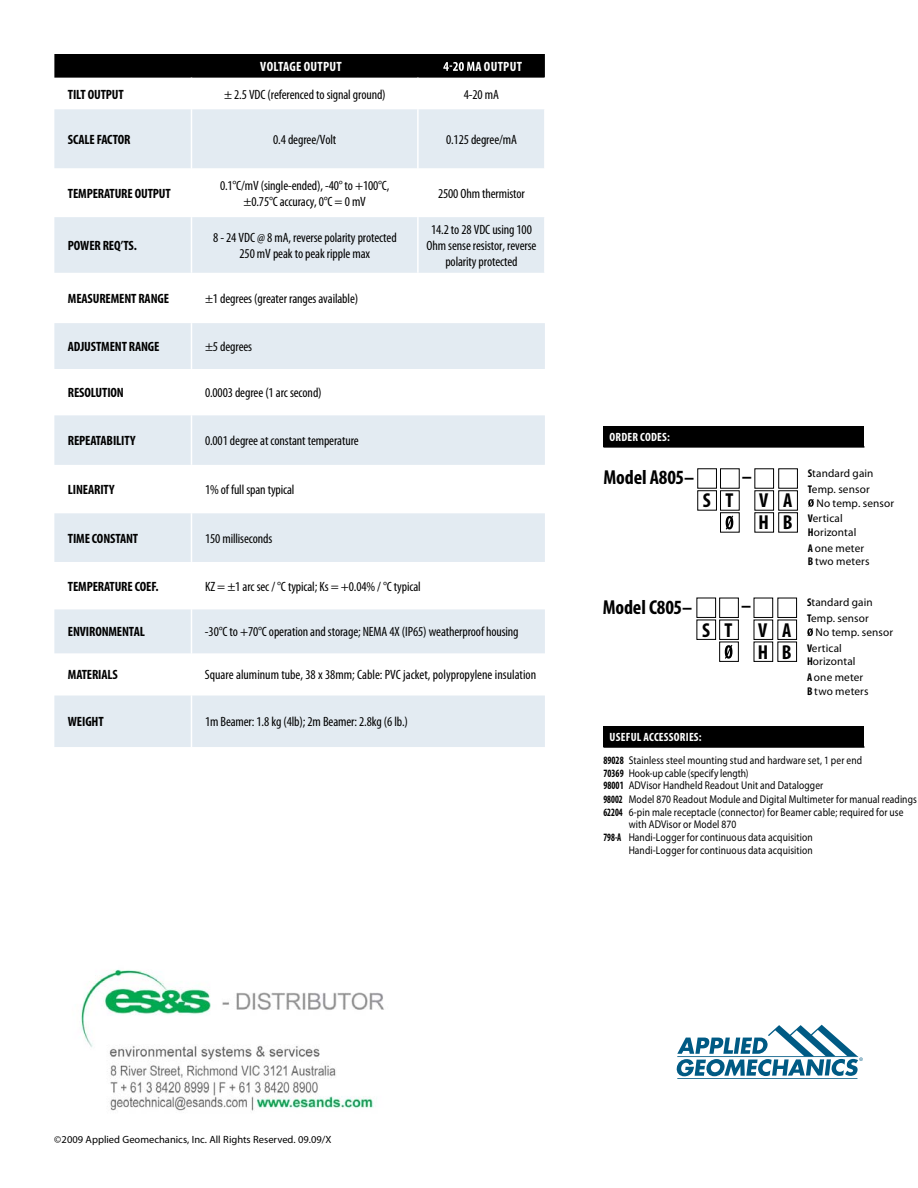
<style>
.page{position:relative;width:918px;height:1188px;background:#fff}
.page>*{position:absolute;margin:0;border:0;box-sizing:border-box;transform-origin:0 0}
.t1{font:700 condensed 20.25px/21.9px "Myriad Pro";letter-spacing:-.005em;color:#000}
.t2{font:condensed 13.5px/16.2px "Myriad Pro";letter-spacing:-.01em;color:#000;text-align:center}
.t3{font:700 condensed 13.5px "Myriad Pro";letter-spacing:-.01em;color:#000}
.t4{font:700 condensed 13.5px "Myriad Pro";letter-spacing:.02em;color:#fff}
.t5{font:700 condensed 12px "Myriad Pro";letter-spacing:.02em;color:#fff}
.t6{font:300 condensed 11.25px/12.8px "Myriad Pro";letter-spacing:.01em;color:#000;scale:.85 1}
.t7{font:300 condensed 11.25px/15.9px "Myriad Pro";letter-spacing:.01em;color:#000}
.t8{font:300 10.5px "Myriad Pro";color:#000}
.s1{font-weight:700}
</style>
<div class="page">
<hr style="left:677px;top:1078px;width:180px;height:1px;background:#005a84">
<svg style="left:677px;top:1025px;width:186px;height:51px"></svg>
<div style="left:603px;top:426px;width:261px;height:21px;background:#000"></div>
<hr style="left:603px;top:446px;width:261px;height:2px;background:#000">
<svg style="left:54px;top:109px;width:491px;height:638px;fill:#e3ebf2"></svg>
<hr style="left:417px;top:109px;width:2px;height:59px;background:#fff">
<hr style="left:544px;top:109px;width:2px;height:59px;background:#fff">
<hr style="left:417px;top:168px;width:2px;height:49px;background:#fff">
<hr style="left:544px;top:168px;width:2px;height:49px;background:#fff">
<hr style="left:417px;top:217px;width:2px;height:56px;background:#fff">
<hr style="left:544px;top:217px;width:2px;height:56px;background:#fff">
<hr style="left:191px;top:109px;width:1px;height:59px;background:#fff">
<hr style="left:191px;top:168px;width:1px;height:49px;background:#fff">
<hr style="left:191px;top:217px;width:1px;height:56px;background:#fff">
<hr style="left:191px;top:273px;width:1px;height:50px;background:#fff">
<hr style="left:191px;top:323px;width:1px;height:46px;background:#fff">
<hr style="left:191px;top:369px;width:1px;height:46px;background:#fff">
<hr style="left:191px;top:415px;width:1px;height:50px;background:#fff">
<hr style="left:191px;top:465px;width:1px;height:48px;background:#fff">
<hr style="left:191px;top:513px;width:1px;height:49px;background:#fff">
<hr style="left:191px;top:562px;width:1px;height:47px;background:#fff">
<hr style="left:191px;top:609px;width:1px;height:44px;background:#fff">
<hr style="left:191px;top:653px;width:1px;height:43px;background:#fff">
<hr style="left:191px;top:696px;width:1px;height:51px;background:#fff">
<div style="left:54px;top:54px;width:491px;height:24px;background:#000"></div>
<div style="left:603px;top:726px;width:261px;height:21px;background:#000"></div>
<hr style="left:603px;top:746px;width:261px;height:2px;background:#000">
<svg style="left:808px;top:499px;width:6px;height:8px"></svg>
<svg style="left:726px;top:516px;width:7px;height:14px"></svg>
<svg style="left:807px;top:628px;width:6px;height:8px"></svg>
<svg style="left:725px;top:645px;width:7px;height:14px"></svg>
<div style="left:697px;top:620px;width:19px;height:20px;border:1px solid #000"></div>
<div style="left:697px;top:598px;width:19px;height:20px;border:1px solid #000"></div>
<div style="left:754px;top:642px;width:19px;height:20px;border:1px solid #000"></div>
<div style="left:754px;top:620px;width:19px;height:20px;border:1px solid #000"></div>
<div style="left:754px;top:598px;width:19px;height:20px;border:1px solid #000"></div>
<div style="left:778px;top:642px;width:19px;height:20px;border:1px solid #000"></div>
<div style="left:778px;top:620px;width:19px;height:20px;border:1px solid #000"></div>
<div style="left:778px;top:598px;width:19px;height:20px;border:1px solid #000"></div>
<img style="left:81px;top:969px;width:303px;height:142px">
<p class="t4" style="left:260px;top:58px;width:83px">VOLTAGE OUTPUT</p>
<p class="t4" style="left:475px;top:58px;width:48px">A OUTPUT</p>
<p class="t3" style="left:68px;top:86px;width:57px">TILT OUTPUT</p>
<p class="t2" style="left:224px;top:86px;width:163px">± 2.5 VDC (referenced to signal ground)</p>
<p class="t2" style="left:464px;top:86px;width:37px">4-20 mA</p>
<p class="t3" style="left:68px;top:131px;width:64px">SCALE FACTOR</p>
<p class="t2" style="left:273px;top:131px;width:65px">0.4 degree/Volt</p>
<p class="t2" style="left:446px;top:131px;width:72px">0.125 degree/mA</p>
<p class="t3" style="left:68px;top:185px;width:104px">TEMPERATURE OUTPUT</p>
<p class="t2" style="left:220px;top:177px;width:171px">0.1°C/mV (single-ended), -40° to +100°C, ±0.75°C accuracy, 0°C = 0 mV</p>
<p class="t2" style="left:438px;top:185px;width:88px">2500 Ohm thermistor</p>
<p class="t3" style="left:68px;top:237px;width:71px">POWER REQ’TS.</p>
<p class="t2" style="left:213px;top:229px;width:185px">8 - 24 VDC @ 8 mA, reverse polarity protected<br>250 mV peak to peak ripple max</p>
<p class="t2" style="left:427px;top:221px;width:111px">14.2 to 28 VDC using 100<br>Ohm sense resistor, reverse polarity protected</p>
<p class="t3" style="left:68px;top:290px;width:103px">MEASUREMENT RANGE</p>
<p class="t2" style="left:205px;top:290px;width:155px">±1 degrees (greater ranges available)</p>
<p class="t3" style="left:68px;top:338px;width:93px">ADJUSTMENT RANGE</p>
<p class="t2" style="left:205px;top:338px;width:49px">±5 degrees</p>
<p class="t3" style="left:68px;top:384px;width:58px">RESOLUTION</p>
<p class="t2" style="left:205px;top:385px;width:118px">0.0003 degree (1 arc second)</p>
<p class="t3" style="left:68px;top:432px;width:69px">REPEATABILITY</p>
<p class="t2" style="left:205px;top:432px;width:155px">0.001 degree at constant temperature</p>
<p class="t3" style="left:68px;top:481px;width:48px">LINEARITY</p>
<p class="t2" style="left:205px;top:481px;width:91px">1% of full span typical</p>
<p class="t3" style="left:68px;top:530px;width:72px">TIME CONSTANT</p>
<p class="t2" style="left:205px;top:530px;width:69px">150 milliseconds</p>
<p class="t3" style="left:68px;top:578px;width:92px">TEMPERATURE COEF.</p>
<p class="t2" style="left:205px;top:578px;width:217px">KZ = ±1 arc sec / °C typical; Ks = +0.04% / °C typical</p>
<p class="t3" style="left:68px;top:624px;width:78px">ENVIRONMENTAL</p>
<p class="t2" style="left:205px;top:624px;width:315px">-30°C to +70°C operation and storage; NEMA 4X (IP65) weatherproof housing</p>
<p class="t3" style="left:68px;top:667px;width:51px">MATERIALS</p>
<p class="t2" style="left:205px;top:667px;width:333px">Square aluminum tube, 38 x 38mm; Cable: PVC jacket, polypropylene insulation</p>
<p class="t3" style="left:68px;top:713px;width:37px">WEIGHT</p>
<p class="t2" style="left:205px;top:714px;width:205px">1m Beamer: 1.8 kg (4lb); 2m Beamer: 2.8kg (6 lb.)</p>
<p class="t5" style="left:610px;top:429px;width:62px">ORDER CODES:</p>
<h1 class="t1" style="left:604px;top:466px;width:92px">Model A805–</h1>
<h1 class="t1" style="left:742px;top:465px;width:12px">–</h1>
<h1 class="t1" style="left:703px;top:489px;width:9px">S</h1>
<h1 class="t1" style="left:759px;top:489px;width:12px">V<br>H</h1>
<h1 class="t1" style="left:783px;top:489px;width:11px">A<br>B</h1>
<h1 class="t1" style="left:726px;top:489px;width:9px">T</h1>
<h1 class="t1" style="left:603px;top:595px;width:91px">Model C805–</h1>
<h1 class="t1" style="left:741px;top:594px;width:12px">–</h1>
<h1 class="t1" style="left:702px;top:618px;width:9px">S</h1>
<h1 class="t1" style="left:758px;top:618px;width:12px">V<br>H</h1>
<h1 class="t1" style="left:782px;top:618px;width:11px">A<br>B</h1>
<h1 class="t1" style="left:725px;top:618px;width:9px">T</h1>
<p class="t7" style="left:808px;top:465px;width:67px"><span class="s1">S</span>tandard gain<br><span class="s1">T</span>emp. sensor</p>
<p class="t7" style="left:808px;top:495px;width:88px;text-indent:9px">No temp. sensor<br><span class="s1">V</span>ertical</p>
<p class="t7" style="left:808px;top:524px;width:58px"><span class="s1">H</span>orizontal<br><span class="s1">A</span> one meter</p>
<p class="t7" style="left:808px;top:553px;width:63px"><span class="s1">B</span> two meters</p>
<p class="t7" style="left:807px;top:595px;width:67px"><span class="s1">S</span>tandard gain<br><span class="s1">T</span>emp. sensor</p>
<p class="t7" style="left:807px;top:624px;width:88px;text-indent:9px">No temp. sensor<br><span class="s1">V</span>ertical</p>
<p class="t7" style="left:807px;top:653px;width:58px"><span class="s1">H</span>orizontal<br><span class="s1">A</span> one meter</p>
<p class="t7" style="left:807px;top:683px;width:63px"><span class="s1">B</span> two meters</p>
<p class="t5" style="left:610px;top:730px;width:94px">USEFUL ACCESSORIES:</p>
<p class="t6" style="left:603px;top:753px;width:306px"><span class="s1">89028</span> Stainless steel mounting stud and hardware set, 1 per end<br><span class="s1">70369</span> Hook-up cable (specify length)<br><span class="s1">98001</span> ADVisor Handheld Readout Unit and Datalogger</p>
<p class="t6" style="left:603px;top:793px;width:370px"><span class="s1">98002</span> Model 870 Readout Module and Digital Multimeter for manual readings</p>
<p class="t6" style="left:603px;top:806px;width:355px"><span class="s1">62204</span> 6-pin male receptacle (connector) for Beamer cable; required for use</p>
<p class="t6" style="left:629px;top:818px;width:128px">with ADVisor or Model 870</p>
<p class="t6" style="left:603px;top:831px;width:248px"><span class="s1">798-A</span> Handi-Logger for continuous data acquisition</p>
<p class="t6" style="left:629px;top:843px;width:218px">Handi-Logger for continuous data acquisition</p>
<p class="t8" style="left:54px;top:1133px;width:279px">©2009 Applied Geomechanics, Inc. All Rights Reserved. 09.09/X</p>
</div>
